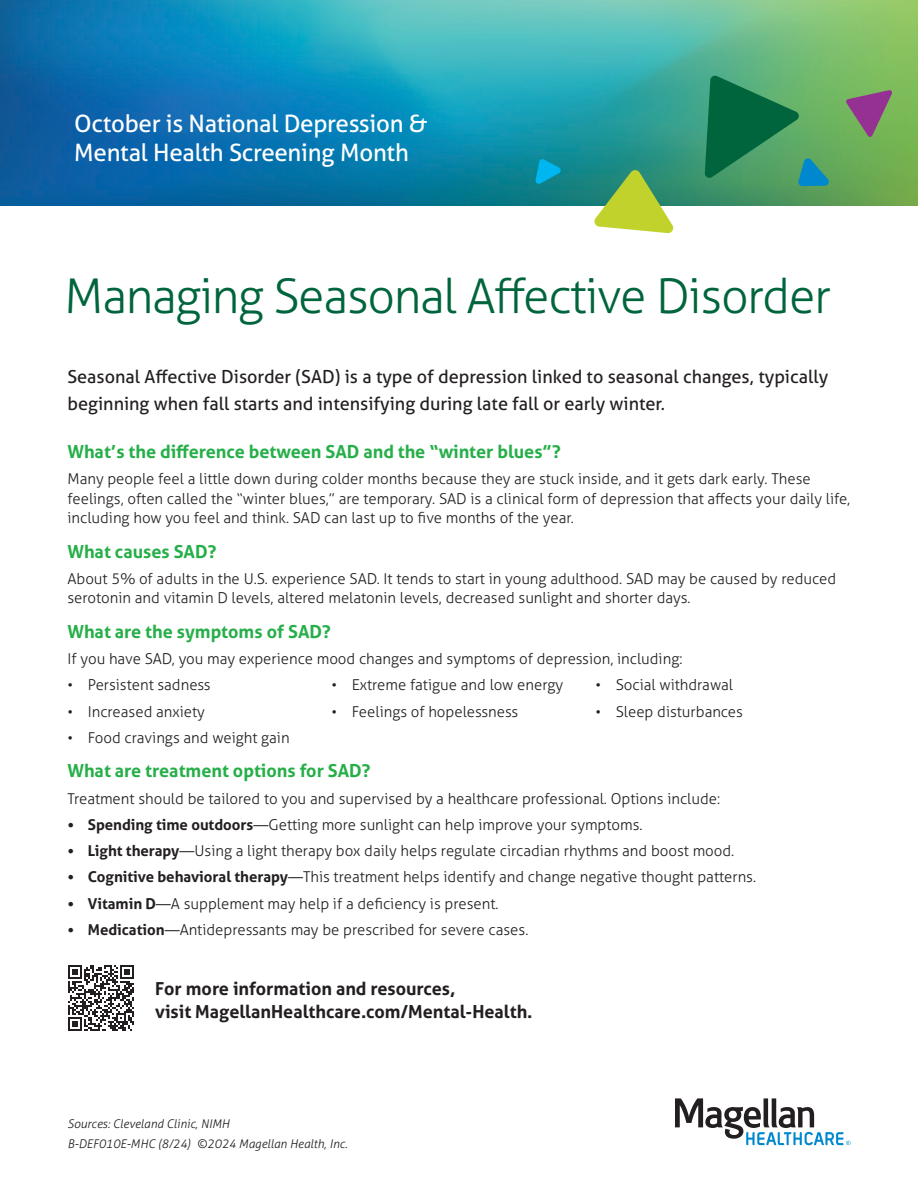
<style>
.page{position:relative;width:918px;height:1188px;background:#fff}
.page>*{position:absolute;margin:0;border:0;box-sizing:border-box;transform-origin:0 0}
.Headline{font:300 48px "Aller";letter-spacing:-.025em;color:#00653c}
.Secondary_headline{font:24px/28.8px "Aller";letter-spacing:-.01em;color:#fff}
.Intro_text{font:18px/27px "Aller";color:#231f20}
.Subhead{font:700 18px "Aller";color:#26af49}
.Closing{font:700 18px/22.5px "Aller";color:#231f20}
.Body_copy{font:300 15px/19.5px "Aller";color:#231f20}
.Body_copy_before_bullets{font:300 15px "Aller";color:#231f20}
.Footnote{font:italic 300 12px "Aller";color:#231f20}
.s1{font-weight:700}
</style>
<div class="page">
<svg style="left:675px;top:1098px;width:175px;height:47px"></svg>
<svg style="left:68px;top:965px;width:66px;height:66px"></svg>
<img style="left:0;top:0;width:918px;height:206px">
<svg style="left:593px;top:169px;width:82px;height:64px;background:#8cbb5d"></svg>
<svg style="left:535px;top:158px;width:26px;height:27px"></svg>
<svg style="left:846px;top:90px;width:47px;height:47px;background:#857376"></svg>
<svg style="left:705px;top:75px;width:125px;height:111px;background:#378f5d"></svg>
<p class="Secondary_headline" style="left:74px;top:109px;width:354px">October is National Depression &amp;<br>Mental Health Screening Month</p>
<p class="Headline" style="left:64px;top:265px;width:768px">Managing Seasonal Affective Disorder</p>
<p class="Intro_text" style="left:68px;top:363px;width:762px">Seasonal Affective Disorder (SAD) is a type of depression linked to seasonal changes, typically beginning when fall starts and intensifying during late fall or early winter.</p>
<p class="Subhead" style="left:68px;top:440px;width:495px">What’s the difference between SAD and the “winter blues”?</p>
<p class="Body_copy" style="left:68px;top:469px;width:784px">Many people feel a little down during colder months because they are stuck inside, and it gets dark early. These feelings, often called the “winter blues,” are temporary. SAD is a clinical form of depression that affects your daily life, including how you feel and think. SAD can last up to five months of the year.</p>
<p class="Subhead" style="left:68px;top:540px;width:150px">What causes SAD?</p>
<p class="Body_copy" style="left:68px;top:569px;width:770px">About 5% of adults in the U.S. experience SAD. It tends to start in young adulthood. SAD may be caused by reduced serotonin and vitamin D levels, altered melatonin levels, decreased sunlight and shorter days.</p>
<p class="Subhead" style="left:68px;top:620px;width:265px">What are the symptoms of SAD?</p>
<p class="Body_copy_before_bullets" style="left:68px;top:649px;width:616px">If you have SAD, you may experience mood changes and symptoms of depression, including:</p>
<p class="Body_copy" style="left:68px;top:675px;width:145px">• Persistent sadness</p>
<p class="Body_copy" style="left:68px;top:701px;width:139px">• Increased anxiety</p>
<p class="Body_copy" style="left:68px;top:728px;width:224px">• Food cravings and weight gain</p>
<p class="Body_copy" style="left:332px;top:675px;width:233px">• Extreme fatigue and low energy</p>
<p class="Body_copy" style="left:332px;top:701px;width:188px">• Feelings of hopelessness</p>
<p class="Body_copy" style="left:596px;top:675px;width:139px">• Social withdrawal</p>
<p class="Body_copy" style="left:596px;top:701px;width:149px">• Sleep disturbances</p>
<p class="Subhead" style="left:68px;top:760px;width:304px">What are treatment options for SAD?</p>
<p class="Body_copy_before_bullets" style="left:68px;top:789px;width:654px">Treatment should be tailored to you and supervised by a healthcare professional. Options include:</p>
<p class="Body_copy" style="left:68px;top:815px;width:577px"><span class="s1">• Spending time outdoors</span>—Getting more sunlight can help improve your symptoms.</p>
<p class="Body_copy" style="left:68px;top:841px;width:668px"><span class="s1">• Light therapy</span>—Using a light therapy box daily helps regulate circadian rhythms and boost mood.</p>
<p class="Body_copy" style="left:68px;top:867px;width:690px"><span class="s1">• Cognitive behavioral therapy</span>—This treatment helps identify and change negative thought patterns.</p>
<p class="Body_copy" style="left:68px;top:893px;width:433px"><span class="s1">• Vitamin D</span>—A supplement may help if a deficiency is present.</p>
<p class="Body_copy" style="left:68px;top:920px;width:462px"><span class="s1">• Medication</span>—Antidepressants may be prescribed for severe cases.</p>
<p class="Closing" style="left:155px;top:977px;width:379px">For more information and resources,<br>visit MagellanHealthcare.com/Mental-Health.</p>
<p class="Footnote" style="left:68px;top:1116px;width:164px">Sources: Cleveland Clinic, NIMH</p>
<p class="Footnote" style="left:68px;top:1136px;width:281px">B-DEF010E-MHC (8/24) ©2024 Magellan Health, Inc.</p>
</div>
